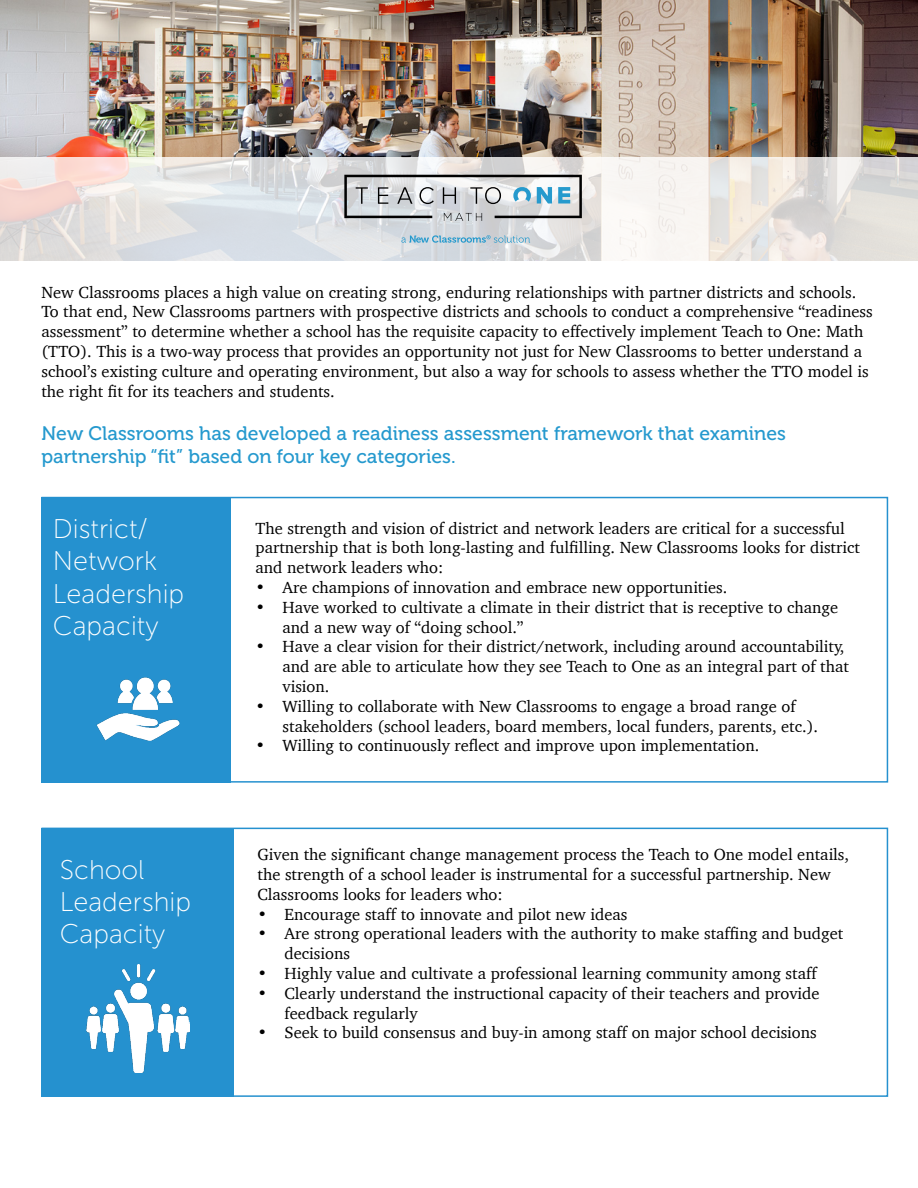
<style>
.page{position:relative;width:918px;height:1188px;background:#fff}
.page>*{position:absolute;margin:0;border:0;box-sizing:border-box;transform-origin:0 0}
.t1{font:27px/32.4px "Museo Sans 100";color:#fff}
.t2{font:19.5px/23.4px "Museo 500";color:#2599ce}
.t3{font:16.5px/19.8px "Charter";color:#000}
</style>
<div class="page">
<div style="left:42px;top:828px;width:192px;height:269px;background:#2591cf"></div>
<div style="left:41px;top:828px;width:847px;height:269px;border:2px solid #2591cf"></div>
<img style="left:0;top:0;width:918px;height:157px">
<svg style="left:0;top:157px;width:918px;height:104px"></svg>
<svg style="left:401px;top:235px;width:129px;height:8px"></svg>
<svg style="left:344px;top:175px;width:238px;height:46px"></svg>
<img style="left:86px;top:964px;width:104px;height:108px">
<div style="left:41px;top:497px;width:189px;height:286px;background:#2591cf"></div>
<div style="left:41px;top:497px;width:847px;height:286px;border:2px solid #2591cf"></div>
<img style="left:96px;top:677px;width:84px;height:64px">
<p class="t3" style="left:41px;top:282px;width:833px">New Classrooms places a high value on creating strong, enduring relationships with partner districts and schools.<br>To that end, New Classrooms partners with prospective districts and schools to conduct a comprehensive “readiness assessment” to determine whether a school has the requisite capacity to effectively implement Teach to One: Math (TTO). This is a two-way process that provides an opportunity not just for New Classrooms to better understand a school’s existing culture and operating environment, but also a way for schools to assess whether the TTO model is the right fit for its teachers and students.</p>
<p class="t2" style="left:41px;top:422px;width:746px">New Classrooms has developed a readiness assessment framework that examines partnership “fit” based on four key categories.</p>
<h1 class="t1" style="left:53px;top:513px;width:133px">District/<br>Network<br>Leadership<br>Capacity</h1>
<p class="t3" style="left:256px;top:518px;width:606px">The strength and vision of district and network leaders are critical for a successful partnership that is both long-lasting and fulfilling. New Classrooms looks for district and network leaders who:</p>
<p class="t3" style="left:256px;top:577px;width:473px">• Are champions of innovation and embrace new opportunities.</p>
<p class="t3" style="left:283px;top:597px;width:557px;text-indent:-27px">• Have worked to cultivate a climate in their district that is receptive to change and a new way of “doing school.”</p>
<p class="t3" style="left:283px;top:637px;width:568px;text-indent:-27px">• Have a clear vision for their district/network, including around accountability, and are able to articulate how they see Teach to One as an integral part of that vision.</p>
<p class="t3" style="left:283px;top:696px;width:537px;text-indent:-27px">• Willing to collaborate with New Classrooms to engage a broad range of stakeholders (school leaders, board members, local funders, parents, etc.).</p>
<p class="t3" style="left:256px;top:736px;width:505px">• Willing to continuously reflect and improve upon implementation.</p>
<h1 class="t1" style="left:60px;top:853px;width:133px">School<br>Leadership<br>Capacity</h1>
<p class="t3" style="left:258px;top:844px;width:593px">Given the significant change management process the Teach to One model entails, the strength of a school leader is instrumental for a successful partnership. New<br>Classrooms looks for leaders who:</p>
<p class="t3" style="left:258px;top:904px;width:371px">• Encourage staff to innovate and pilot new ideas</p>
<p class="t3" style="left:285px;top:924px;width:560px;text-indent:-27px">• Are strong operational leaders with the authority to make staffing and budget decisions</p>
<p class="t3" style="left:258px;top:963px;width:561px">• Highly value and cultivate a professional learning community among staff</p>
<p class="t3" style="left:285px;top:983px;width:537px;text-indent:-27px">• Clearly understand the instructional capacity of their teachers and provide feedback regularly</p>
<p class="t3" style="left:258px;top:1023px;width:561px">• Seek to build consensus and buy-in among staff on major school decisions</p>
</div>
